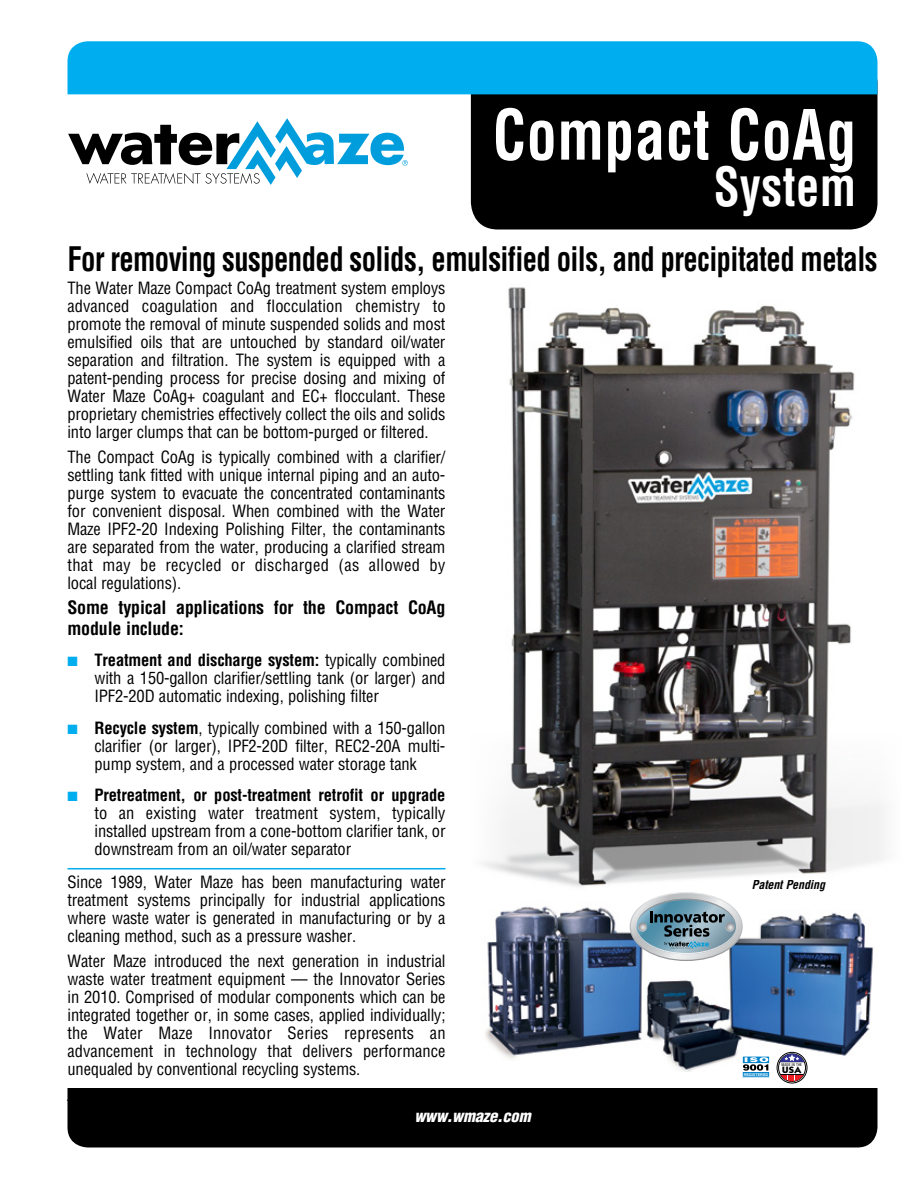
<style>
.page{position:relative;width:918px;height:1188px;background:#fff}
.page>*{position:absolute;margin:0;border:0;box-sizing:border-box;transform-origin:0 0}
.t1{font:700 condensed 67.5px "Helvetica";letter-spacing:.01em;color:#fff;scale:.89 1}
.t2{font:700 condensed 52.5px "Helvetica";letter-spacing:.01em;color:#fff;scale:.89 1}
.t3{font:700 condensed 33px "Helvetica";letter-spacing:-.02em;color:#000;scale:.87 1}
.t4{font:700 condensed 18px/21px "Helvetica";letter-spacing:-.01em;color:#000}
.t5{font:condensed 16.5px/18px "Helvetica";letter-spacing:-.01em;color:#000;text-align:justify}
.t6{font:italic 900 condensed 16.5px "Helvetica";letter-spacing:-.01em;color:#fff}
.t7{font:italic 700 condensed 12px "Helvetica";letter-spacing:-.01em;color:#000}
.t8{font:7.8px "Kabel Bd Normal";color:#000;scale:1.07 1}
.t9{font:condensed 3.9px "Helvetica Neue";letter-spacing:.05em;color:#000}
.t10{font:700 3.75px "Helvetica";color:#fff}
.s1{color:#00aeef}
.s2{font-weight:700}
</style>
<div class="page">
<img style="left:441px;top:287px;width:444px;height:600px">
<img style="left:485px;top:906px;width:388px;height:165px">
<svg style="left:630px;top:892px;width:113px;height:69px;background:#94aab6"></svg>
<svg style="left:68px;top:118px;width:340px;height:67px"></svg>
<hr style="left:67px;top:1100px;width:284px;height:1px;background:#000">
<div style="left:471px;top:56px;width:406px;height:173px;background:#000;border-radius:27px"></div>
<div style="left:67px;top:41px;width:810px;height:53px;background:#00aeef"></div>
<div style="left:68px;top:1088px;width:810px;height:60px;background:#000"></div>
<hr style="left:68px;top:868px;width:378px;height:1px;background:#00aeef">
<div style="left:742px;top:1072px;width:28px;height:5px;background:#0083ca"></div>
<svg style="left:744px;top:1058px;width:24px;height:13px"></svg>
<div style="left:742px;top:1056px;width:28px;height:22px;border:1px solid #fff"></div>
<div style="left:777px;top:1052px;width:30px;height:31px;border:1px solid #000;border-radius:50%"></div>
<div style="left:778px;top:1054px;width:28px;height:28px;border:1px solid #000;border-radius:50%"></div>
<svg style="left:779px;top:1054px;width:27px;height:27px"></svg>
<h1 class="t1" style="left:493px;top:93px;width:410px">Compact CoAg</h1>
<h2 class="t2" style="left:714px;top:154px;width:162px">System</h2>
<h3 class="t3" style="left:68px;top:239px;width:933px">For removing suspended solids, emulsified oils, and precipitated metals</h3>
<p class="t5" style="left:68px;top:279px;width:380px">The Water Maze Compact CoAg treatment system employs advanced coagulation and flocculation chemistry to promote the removal of minute suspended solids and most emulsified oils that are untouched by standard oil/water separation and filtration. The system is equipped with a patent-pending process for precise dosing and mixing of Water Maze CoAg+ coagulant and EC+ flocculant. These proprietary chemistries effectively collect the oils and solids into larger clumps that can be bottom-purged or filtered.</p>
<p class="t5" style="left:68px;top:448px;width:380px">The Compact CoAg is typically combined with a clarifier/ settling tank fitted with unique internal piping and an auto&shy;purge system to evacuate the concentrated contaminants for convenient disposal. When combined with the Water Maze IPF2-20 Indexing Polishing Filter, the contaminants are separated from the water, producing a clarified stream that may be recycled or discharged (as allowed by local regulations).</p>
<p class="t4" style="left:68px;top:597px;width:379px">Some typical applications for the Compact CoAg module include:</p>
<p class="t5" style="left:95px;top:651px;width:353px;text-indent:-27px"><span class="s1">■</span> <span class="s2">Treatment and discharge system:</span> typically combined with a 150-gallon clarifier/settling tank (or larger) and IPF2-20D automatic indexing, polishing filter</p>
<p class="t5" style="left:95px;top:719px;width:353px;text-indent:-27px"><span class="s1">■</span> <span class="s2">Recycle system</span>, typically combined with a 150-gallon clarifier (or larger), IPF2-20D filter, REC2-20A multi&shy;pump system, and a processed water storage tank</p>
<p class="t5" style="left:95px;top:786px;width:353px;text-indent:-27px"><span class="s1">■</span> <span class="s2">Pretreatment, or post-treatment retrofit or upgrade </span>to an existing water treatment system, typically installed upstream from a cone-bottom clarifier tank, or downstream from an oil/water separator</p>
<p class="t5" style="left:68px;top:873px;width:380px">Since 1989, Water Maze has been manufacturing water treatment systems principally for industrial applications where waste water is generated in manufacturing or by a cleaning method, such as a pressure washer.</p>
<p class="t5" style="left:68px;top:951px;width:380px">Water Maze introduced the next generation in industrial waste water treatment equipment — the Innovator Series in 2010. Comprised of modular components which can be integrated together or, in some cases, applied individually; the Water Maze Innovator Series represents an advancement in technology that delivers performance unequaled by conventional recycling systems.</p>
<p class="t6" style="left:414px;top:1105px;width:118px">www.wmaze.com</p>
<p class="t7" style="left:752px;top:877px;width:75px">Patent Pending</p>
<p class="t10" style="left:744px;top:1072px;width:26px">REGISTERED</p>
<p class="t9" style="left:782px;top:1062px;width:22px">MADE IN THE</p>
<p class="t8" style="left:782px;top:1064px;width:20px">USA</p>
</div>
